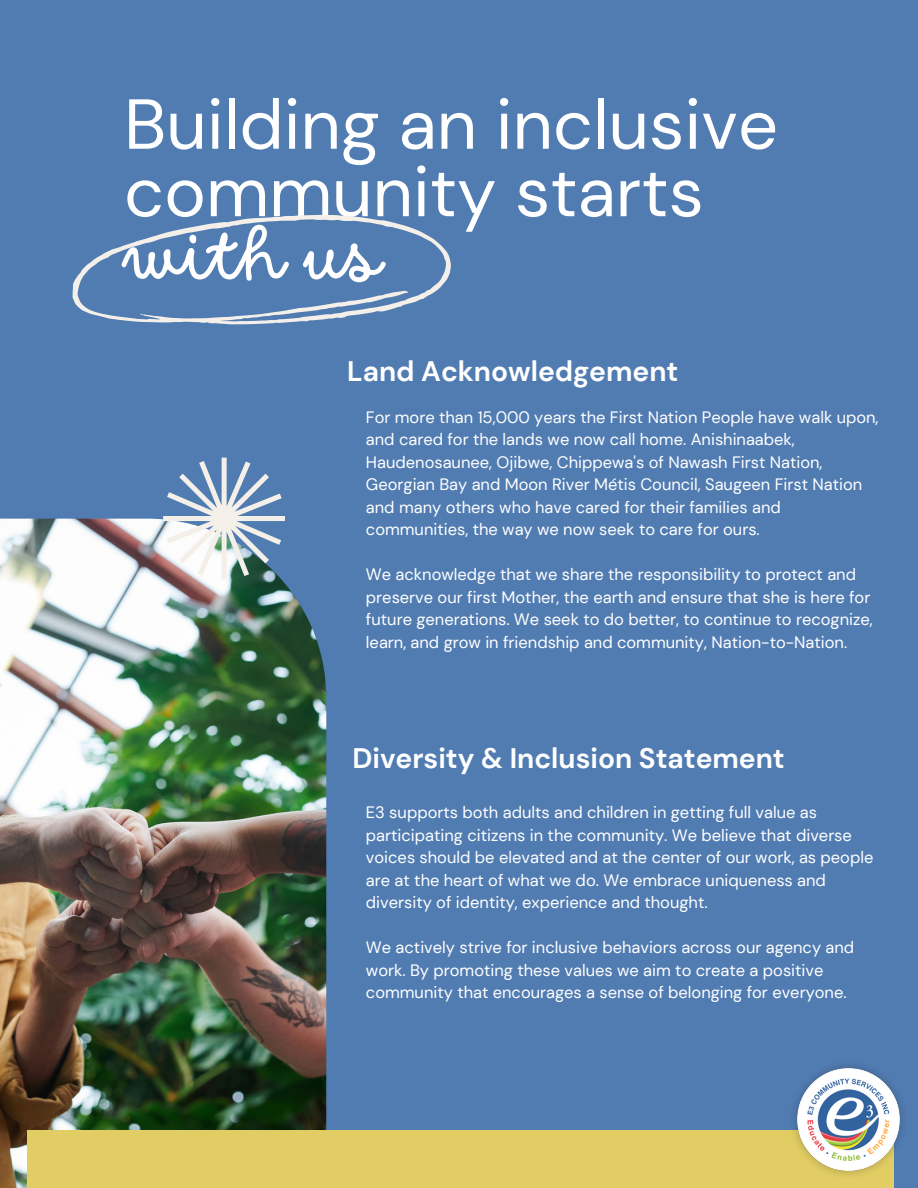
<style>
.page{position:relative;width:918px;height:1188px;background:#517cb2}
.page>*{position:absolute;margin:0;border:0;box-sizing:border-box;transform-origin:0 0}
.t1{font:70.5px/67.5px "DM Sans";color:#fff}
.t2{font:70.5px "DO Script Regular";color:#fff}
.t3{font:700 28.2px "DM Sans";color:#fff}
.t4{font:16.5px/22.5px "DM Sans";color:#fff}
</style>
<div class="page">
<svg style="left:72px;top:214px;width:379px;height:111px"></svg>
<img style="left:0;top:519px;width:326px;height:669px">
<div style="left:27px;top:1131px;width:866px;height:57px;background:#e1cd63"></div>
<svg style="left:163px;top:458px;width:122px;height:121px"></svg>
<img style="left:790px;top:1065px;width:113px;height:115px">
<p class="t1" style="left:124px;top:91px;width:656px">Building an inclusive community starts</p>
<p class="t2" style="left:124px;top:216px;width:261px">with us</p>
<p class="t3" style="left:347px;top:353px;width:333px">Land Acknowledgement</p>
<p class="t4" style="left:366px;top:406px;width:514px">For more than 15,000 years the First Nation People have walk upon, and cared for the lands we now call home. Anishinaabek, Haudenosaunee, Ojibwe, Chippewa's of Nawash First Nation, Georgian Bay and Moon River Métis Council, Saugeen First Nation and many others who have cared for their families and communities, the way we now seek to care for ours.</p>
<p class="t4" style="left:366px;top:563px;width:508px">We acknowledge that we share the responsibility to protect and preserve our first Mother, the earth and ensure that she is here for future generations. We seek to do better, to continue to recognize, learn, and grow in friendship and community, Nation-to-Nation.</p>
<p class="t3" style="left:352px;top:740px;width:434px">Diversity &amp; Inclusion Statement</p>
<p class="t4" style="left:366px;top:801px;width:509px">E3 supports both adults and children in getting full value as participating citizens in the community. We believe that diverse voices should be elevated and at the center of our work, as people are at the heart of what we do. We embrace uniqueness and diversity of identity, experience and thought.</p>
<p class="t4" style="left:366px;top:936px;width:490px">We actively strive for inclusive behaviors across our agency and work. By promoting these values we aim to create a positive community that encourages a sense of belonging for everyone.</p>
</div>
